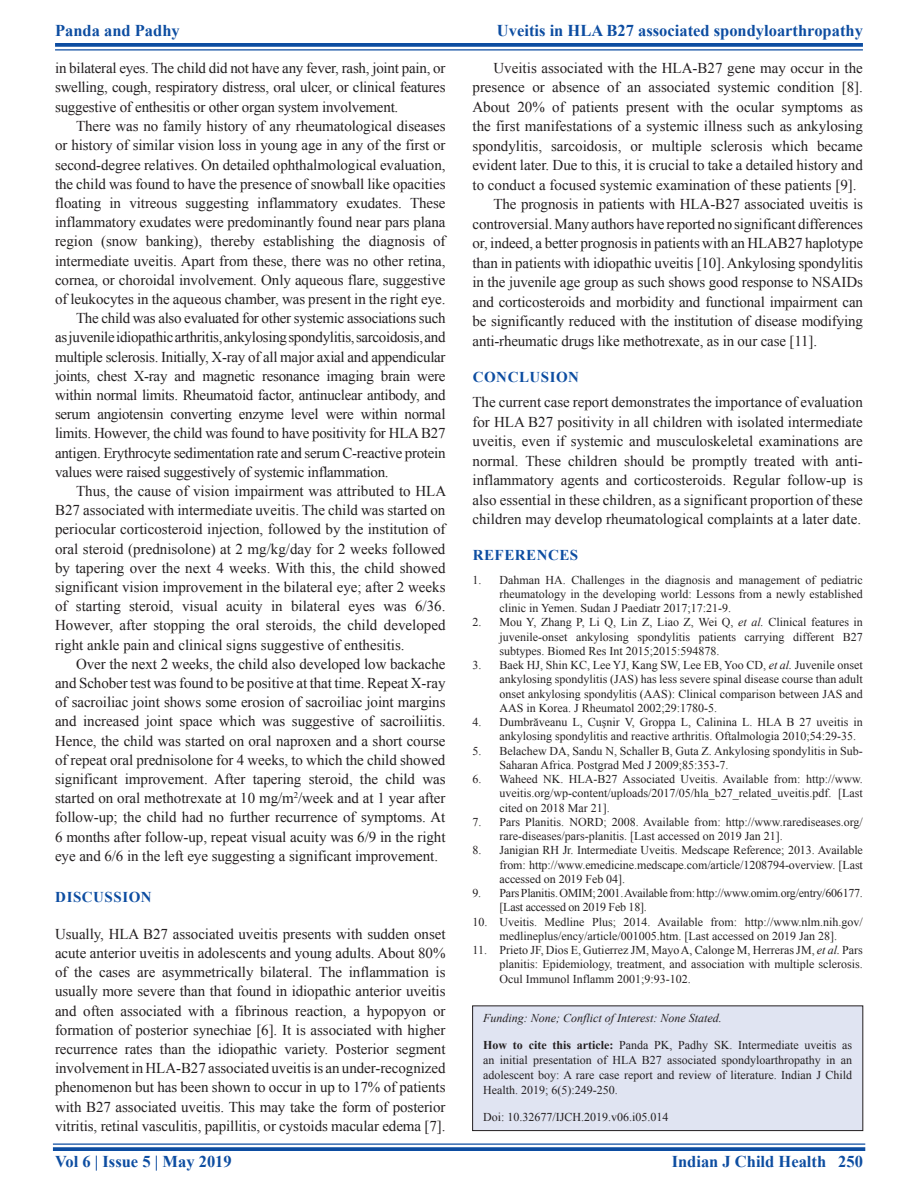
<style>
.page{position:relative;width:918px;height:1188px;background:#fff}
.page>*{position:absolute;margin:0;border:0;box-sizing:border-box;transform-origin:0 0}
.RF{font:700 16.5px "Times New Roman";color:#0d4da1}
.TX{font:15px/19.2px "Times New Roman";letter-spacing:-.005em;color:#231f20;text-align:justify}
.TXFL{font:15px/19.2px "Times New Roman";letter-spacing:-.005em;color:#231f20;text-align:justify}
.t1{font:700 15px "Times New Roman";letter-spacing:.035em;color:#0d4da1}
.REF{font:12px/14.2px "Times New Roman";color:#231f20;text-align:justify}
.SRC{font:12px/15px "Times New Roman";color:#231f20;text-align:justify}
.REF-2{font:12px/14.2px "Times New Roman";letter-spacing:-.02em;color:#231f20}
.SRC-2{font:italic 12px "Times New Roman";color:#231f20}
.s1{font-style:italic}
.s2{font-weight:700}
</style>
<div class="page">
<hr style="left:53px;top:1143px;width:812px;height:2px;background:#0d4da1">
<svg style="left:53px;top:1147px;width:812px;height:4px;fill:#0d4da1"></svg>
<svg style="left:55px;top:43px;width:808px;height:4px;fill:#0d4da1"></svg>
<hr style="left:55px;top:49px;width:808px;height:2px;background:#0d4da1">
<div style="left:473px;top:1006px;width:390px;height:125px;background:#e0e4f2"></div>
<div style="left:473px;top:1006px;width:390px;height:125px;border:1px solid #231f20"></div>
<p class="RF" style="left:55px;top:18px;width:126px">Panda and Padhy</p>
<p class="RF" style="left:497px;top:18px;width:367px">Uveitis in HLA B27 associated spondyloarthropathy</p>
<p class="TXFL" style="left:55px;top:58px;width:392px">in bilateral eyes. The child did not have any fever, rash, joint pain, or swelling, cough, respiratory distress, oral ulcer, or clinical features suggestive of enthesitis or other organ system involvement.</p>
<p class="TX" style="left:55px;top:116px;width:392px;text-indent:21px">There was no family history of any rheumatological diseases or history of similar vision loss in young age in any of the first or second-degree relatives. On detailed ophthalmological evaluation, the child was found to have the presence of snowball like opacities floating in vitreous suggesting inflammatory exudates. These inflammatory exudates were predominantly found near pars plana region (snow banking), thereby establishing the diagnosis of intermediate uveitis. Apart from these, there was no other retina, cornea, or choroidal involvement. Only aqueous flare, suggestive of leukocytes in the aqueous chamber, was present in the right eye.</p>
<p class="TX" style="left:55px;top:308px;width:392px;text-indent:21px">The child was also evaluated for other systemic associations such as juvenile idiopathic arthritis, ankylosing spondylitis, sarcoidosis, and multiple sclerosis. Initially, X-ray of all major axial and appendicular joints, chest X-ray and magnetic resonance imaging brain were within normal limits. Rheumatoid factor, antinuclear antibody, and serum angiotensin converting enzyme level were within normal limits. However, the child was found to have positivity for HLA B27 antigen. Erythrocyte sedimentation rate and serum C-reactive protein values were raised suggestively of systemic inflammation.</p>
<p class="TX" style="left:55px;top:481px;width:393px;text-indent:21px">Thus, the cause of vision impairment was attributed to HLA B27 associated with intermediate uveitis. The child was started on periocular corticosteroid injection, followed by the institution of oral steroid (prednisolone) at 2 mg/kg/day for 2 weeks followed by tapering over the next 4 weeks. With this, the child showed significant vision improvement in the bilateral eye; after 2 weeks of starting steroid, visual acuity in bilateral eyes was 6/36.<br>However, after stopping the oral steroids, the child developed right ankle pain and clinical signs suggestive of enthesitis.</p>
<p class="TX" style="left:55px;top:654px;width:392px;text-indent:21px">Over the next 2 weeks, the child also developed low backache and Schober test was found to be positive at that time. Repeat X-ray of sacroiliac joint shows some erosion of sacroiliac joint margins and increased joint space which was suggestive of sacroiliitis.<br>Hence, the child was started on oral naproxen and a short course of repeat oral prednisolone for 4 weeks, to which the child showed significant improvement. After tapering steroid, the child was started on oral methotrexate at 10 mg/m<sup>2</sup>/week and at 1 year after follow-up; the child had no further recurrence of symptoms. At 6 months after follow-up, repeat visual acuity was 6/9 in the right eye and 6/6 in the left eye suggesting a significant improvement.</p>
<h1 class="t1" style="left:55px;top:886px;width:98px">DISCUSSION</h1>
<p class="TXFL" style="left:55px;top:924px;width:392px">Usually, HLA B27 associated uveitis presents with sudden onset acute anterior uveitis in adolescents and young adults. About 80% of the cases are asymmetrically bilateral. The inflammation is usually more severe than that found in idiopathic anterior uveitis and often associated with a fibrinous reaction, a hypopyon or formation of posterior synechiae [6]. It is associated with higher recurrence rates than the idiopathic variety. Posterior segment involvement in HLA-B27 associated uveitis is an under-recognized phenomenon but has been shown to occur in up to 17% of patients with B27 associated uveitis. This may take the form of posterior vitritis, retinal vasculitis, papillitis, or cystoids macular edema [7].</p>
<p class="TX" style="left:472px;top:58px;width:392px;text-indent:21px">Uveitis associated with the HLA-B27 gene may occur in the presence or absence of an associated systemic condition [8].<br>About 20% of patients present with the ocular symptoms as the first manifestations of a systemic illness such as ankylosing spondylitis, sarcoidosis, or multiple sclerosis which became evident later. Due to this, it is crucial to take a detailed history and to conduct a focused systemic examination of these patients [9].</p>
<p class="TX" style="left:472px;top:194px;width:392px;text-indent:21px">The prognosis in patients with HLA-B27 associated uveitis is controversial. Many authors have reported no significant differences or, indeed, a better prognosis in patients with an HLAB27 haplotype than in patients with idiopathic uveitis [10]. Ankylosing spondylitis in the juvenile age group as such shows good response to NSAIDs and corticosteroids and morbidity and functional impairment can be significantly reduced with the institution of disease modifying anti-rheumatic drugs like methotrexate, as in our case [11].</p>
<h1 class="t1" style="left:473px;top:366px;width:108px">CONCLUSION</h1>
<p class="TXFL" style="left:472px;top:392px;width:392px">The current case report demonstrates the importance of evaluation for HLA B27 positivity in all children with isolated intermediate uveitis, even if systemic and musculoskeletal examinations are normal. These children should be promptly treated with anti&shy;inflammatory agents and corticosteroids. Regular follow-up is also essential in these children, as a significant proportion of these children may develop rheumatological complaints at a later date.</p>
<h1 class="t1" style="left:473px;top:545px;width:107px">REFERENCES</h1>
<p class="REF" style="left:500px;top:572px;width:365px;text-indent:-27px">1. Dahman HA. Challenges in the diagnosis and management of pediatric rheumatology in the developing world: Lessons from a newly established clinic in Yemen. Sudan J Paediatr 2017;17:21-9.</p>
<p class="REF" style="left:500px;top:615px;width:365px;text-indent:-27px">2. Mou Y, Zhang P, Li Q, Lin Z, Liao Z, Wei Q, <span class="s1">et al.</span> Clinical features in juvenile-onset ankylosing spondylitis patients carrying different B27 subtypes. Biomed Res Int 2015;2015:594878.</p>
<p class="REF" style="left:500px;top:658px;width:365px;text-indent:-27px">3. Baek HJ, Shin KC, Lee YJ, Kang SW, Lee EB, Yoo CD, <span class="s1">et al.</span> Juvenile onset ankylosing spondylitis (JAS) has less severe spinal disease course than adult onset ankylosing spondylitis (AAS): Clinical comparison between JAS and AAS in Korea. J Rheumatol 2002;29:1780-5.</p>
<p class="REF" style="left:500px;top:715px;width:365px;text-indent:-27px">4. Dumbrăveanu L, Cuşnir V, Groppa L, Calinina L. HLA B 27 uveitis in ankylosing spondylitis and reactive arthritis. Oftalmologia 2010;54:29-35.</p>
<p class="REF" style="left:500px;top:743px;width:365px;text-indent:-27px">5. Belachew DA, Sandu N, Schaller B, Guta Z. Ankylosing spondylitis in Sub-<br>Saharan Africa. Postgrad Med J 2009;85:353-7.</p>
<p class="REF" style="left:500px;top:772px;width:365px;text-indent:-27px">6. Waheed NK. HLA-B27 Associated Uveitis. Available from: http://www. uveitis.org/wp-content/uploads/2017/05/hla_b27_related_uveitis.pdf. [Last cited on 2018 Mar 21].</p>
<p class="REF" style="left:500px;top:814px;width:365px;text-indent:-27px">7. Pars Planitis. NORD; 2008. Available from: http://www.rarediseases.org/ rare-diseases/pars-planitis. [Last accessed on 2019 Jan 21].</p>
<p class="REF" style="left:500px;top:843px;width:365px;text-indent:-27px">8. Janigian RH Jr. Intermediate Uveitis. Medscape Reference; 2013. Available from: http://www.emedicine.medscape.com/article/1208794-overview. [Last accessed on 2019 Feb 04].</p>
<p class="REF-2" style="left:500px;top:886px;width:365px;text-indent:-27px">9. Pars Planitis. OMIM; 2001. Available from: http://www.omim.org/entry/606177. [Last accessed on 2019 Feb 18].</p>
<p class="REF" style="left:472px;top:914px;width:392px;text-align:center">10. Uveitis. Medline Plus; 2014. Available from: http://www.nlm.nih.gov/ medlineplus/ency/article/001005.htm. [Last accessed on 2019 Jan 28].</p>
<p class="REF" style="left:500px;top:943px;width:365px;text-indent:-27px">11. Prieto JF, Dios E, Gutierrez JM, MayoA, Calonge M, Herreras JM, <span class="s1">et al.</span> Pars planitis: Epidemiology, treatment, and association with multiple sclerosis.<br>Ocul Immunol Inflamm 2001;9:93-102.</p>
<p class="SRC-2" style="left:483px;top:1010px;width:240px">Funding: None; Conflict of Interest: None Stated.</p>
<p class="SRC" style="left:483px;top:1038px;width:370px"><span class="s2">How to cite this article:</span> Panda PK, Padhy SK. Intermediate uveitis as an initial presentation of HLA B27 associated spondyloarthropathy in an adolescent boy: A rare case report and review of literature. Indian J Child Health. 2019; 6(5):249-250.</p>
<p class="SRC" style="left:483px;top:1110px;width:187px">Doi: 10.32677/IJCH.2019.v06.i05.014</p>
<p class="RF" style="left:55px;top:1150px;width:178px">Vol 6 | Issue 5 | May 2019</p>
<p class="RF" style="left:672px;top:1150px;width:193px">Indian J Child Health 250</p>
</div>
